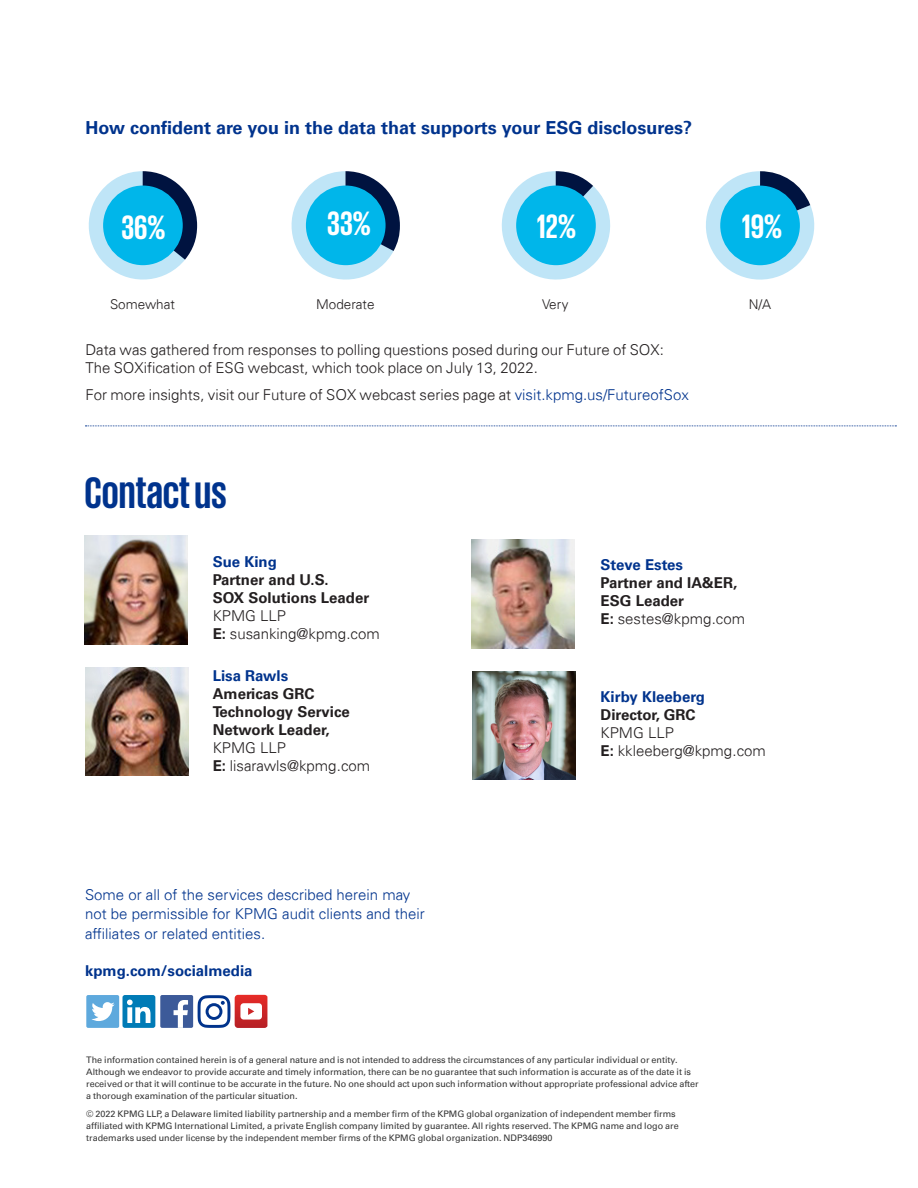
<style>
.page{position:relative;width:918px;height:1188px;background:#fff}
.page>*{position:absolute;margin:0;border:0;box-sizing:border-box;transform-origin:0 0}
.Lead_Paragraph{font:700 45px "KPMG";color:#00338d}
.Subhead_10pt_White{font:700 34.5px "KPMG";color:#fff}
.Subhead_10pt_White-2{font:700 18px "Univers 65";color:#00338d}
.Legal_6pt{font:300 15px/18px "Univers 45";color:#231f20}
.t1{font:300 15px/19.5px "Univers 45";color:#00338d}
.Lead_Paragraph-2{font:700 15px/18px "Univers 65";color:#231f20}
.Lead_Paragraph-3{font:300 15px "Univers 45";color:#231f20}
.Lead_Paragraph-4{font:700 15px "Univers 65";color:#00338d}
.Subhead_10pt_White-3{font:300 13.5px "Univers 45";color:#231f20}
.Legal_6pt-2{font:9px/12px "Univers 55 Roman";color:#333}
.s1{color:#00338d}
.s2{font-family:"Univers 65";font-weight:700}
</style>
<div class="page">
<div style="left:123px;top:995px;width:32px;height:33px;background:#007bb6;border-radius:2px"></div>
<svg style="left:127px;top:1000px;width:24px;height:23px"></svg>
<div style="left:160px;top:995px;width:33px;height:33px;background:#3c5a99;border-radius:2px"></div>
<svg style="left:174px;top:1000px;width:14px;height:28px"></svg>
<div style="left:86px;top:995px;width:33px;height:33px;background:#5ea9dd;border-radius:2px"></div>
<svg style="left:91px;top:1002px;width:24px;height:19px"></svg>
<svg style="left:198px;top:995px;width:69px;height:33px"></svg>
<svg style="left:85px;top:426px;width:811px;height:1px"></svg>
<svg style="left:88px;top:171px;width:109px;height:109px"></svg>
<div style="left:103px;top:186px;width:80px;height:79px;background:#00b6ea;border-radius:50%"></div>
<svg style="left:291px;top:171px;width:109px;height:109px"></svg>
<div style="left:306px;top:186px;width:80px;height:79px;background:#00b6ea;border-radius:50%"></div>
<svg style="left:501px;top:171px;width:110px;height:109px"></svg>
<div style="left:516px;top:186px;width:80px;height:79px;background:#00b6ea;border-radius:50%"></div>
<svg style="left:706px;top:171px;width:109px;height:109px"></svg>
<div style="left:720px;top:186px;width:80px;height:79px;background:#00b6ea;border-radius:50%"></div>
<img style="left:85px;top:536px;width:103px;height:108px">
<img style="left:472px;top:540px;width:103px;height:108px">
<img style="left:85px;top:667px;width:103px;height:109px">
<img style="left:472px;top:671px;width:103px;height:109px">
<p class="Subhead_10pt_White-2" style="left:85px;top:117px;width:608px">How confident are you in the data that supports your ESG disclosures?</p>
<p class="Subhead_10pt_White" style="left:121px;top:210px;width:46px">36%</p>
<p class="Subhead_10pt_White" style="left:327px;top:206px;width:45px">33%</p>
<p class="Subhead_10pt_White" style="left:537px;top:209px;width:41px">12%</p>
<p class="Subhead_10pt_White" style="left:742px;top:209px;width:42px">19%</p>
<p class="Subhead_10pt_White-3" style="left:110px;top:296px;width:66px">Somewhat</p>
<p class="Subhead_10pt_White-3" style="left:316px;top:296px;width:60px">Moderate</p>
<p class="Subhead_10pt_White-3" style="left:542px;top:296px;width:28px">Very</p>
<p class="Subhead_10pt_White-3" style="left:749px;top:296px;width:24px">N/A</p>
<p class="Legal_6pt" style="left:85px;top:341px;width:580px">Data was gathered from responses to polling questions posed during our Future of SOX:<br>The SOXification of ESG webcast, which took place on July 13, 2022.</p>
<p class="Legal_6pt" style="left:85px;top:386px;width:605px">For more insights, visit our Future of SOX webcast series page at <span class="s1">visit.kpmg.us/FutureofSox</span></p>
<p class="Lead_Paragraph" style="left:85px;top:470px;width:144px">Contact us</p>
<p class="Lead_Paragraph-4" style="left:213px;top:553px;width:66px">Sue King</p>
<p class="Lead_Paragraph-2" style="left:213px;top:571px;width:117px">Partner and U.S.</p>
<p class="Lead_Paragraph-2" style="left:213px;top:589px;width:158px">SOX Solutions Leader</p>
<p class="Lead_Paragraph-3" style="left:213px;top:606px;width:75px">KPMG LLP</p>
<p class="Lead_Paragraph-3" style="left:213px;top:624px;width:168px"><span class="s2">E:</span> susanking@kpmg.com</p>
<p class="Lead_Paragraph-4" style="left:213px;top:667px;width:77px">Lisa Rawls</p>
<p class="Lead_Paragraph-2" style="left:213px;top:685px;width:139px">Americas GRC<br>Technology Service<br>Network Leader,</p>
<p class="Lead_Paragraph-3" style="left:213px;top:739px;width:75px">KPMG LLP</p>
<p class="Lead_Paragraph-3" style="left:213px;top:757px;width:159px"><span class="s2">E:</span> lisarawls@kpmg.com</p>
<p class="t1" style="left:85px;top:885px;width:341px">Some or all of the services described herein may not be permissible for KPMG audit clients and their affiliates or related entities.</p>
<p class="Lead_Paragraph-4" style="left:85px;top:962px;width:169px">kpmg.com/socialmedia</p>
<p class="Lead_Paragraph-4" style="left:601px;top:556px;width:84px">Steve Estes</p>
<p class="Lead_Paragraph-2" style="left:601px;top:574px;width:138px">Partner and IA&amp;ER,</p>
<p class="Lead_Paragraph-2" style="left:601px;top:592px;width:85px">ESG Leader</p>
<p class="Lead_Paragraph-3" style="left:601px;top:610px;width:146px"><span class="s2">E:</span> sestes@kpmg.com</p>
<p class="Lead_Paragraph-4" style="left:601px;top:688px;width:106px">Kirby Kleeberg</p>
<p class="Lead_Paragraph-2" style="left:601px;top:706px;width:96px">Director, GRC</p>
<p class="Lead_Paragraph-3" style="left:601px;top:724px;width:75px">KPMG LLP</p>
<p class="Lead_Paragraph-3" style="left:601px;top:742px;width:167px"><span class="s2">E:</span> kkleeberg@kpmg.com</p>
<p class="Legal_6pt-2" style="left:86px;top:1054px;width:614px">The information contained herein is of a general nature and is not intended to address the circumstances of any particular individual or entity.<br>Although we endeavor to provide accurate and timely information, there can be no guarantee that such information is accurate as of the date it is received or that it will continue to be accurate in the future. No one should act upon such information without appropriate professional advice after a thorough examination of the particular situation.</p>
<p class="Legal_6pt-2" style="left:86px;top:1108px;width:594px">© 2022 KPMG LLP, a Delaware limited liability partnership and a member firm of the KPMG global organization of independent member firms affiliated with KPMG International Limited, a private English company limited by guarantee. All rights reserved. The KPMG name and logo are trademarks used under license by the independent member firms of the KPMG global organization. NDP346990</p>
</div>
